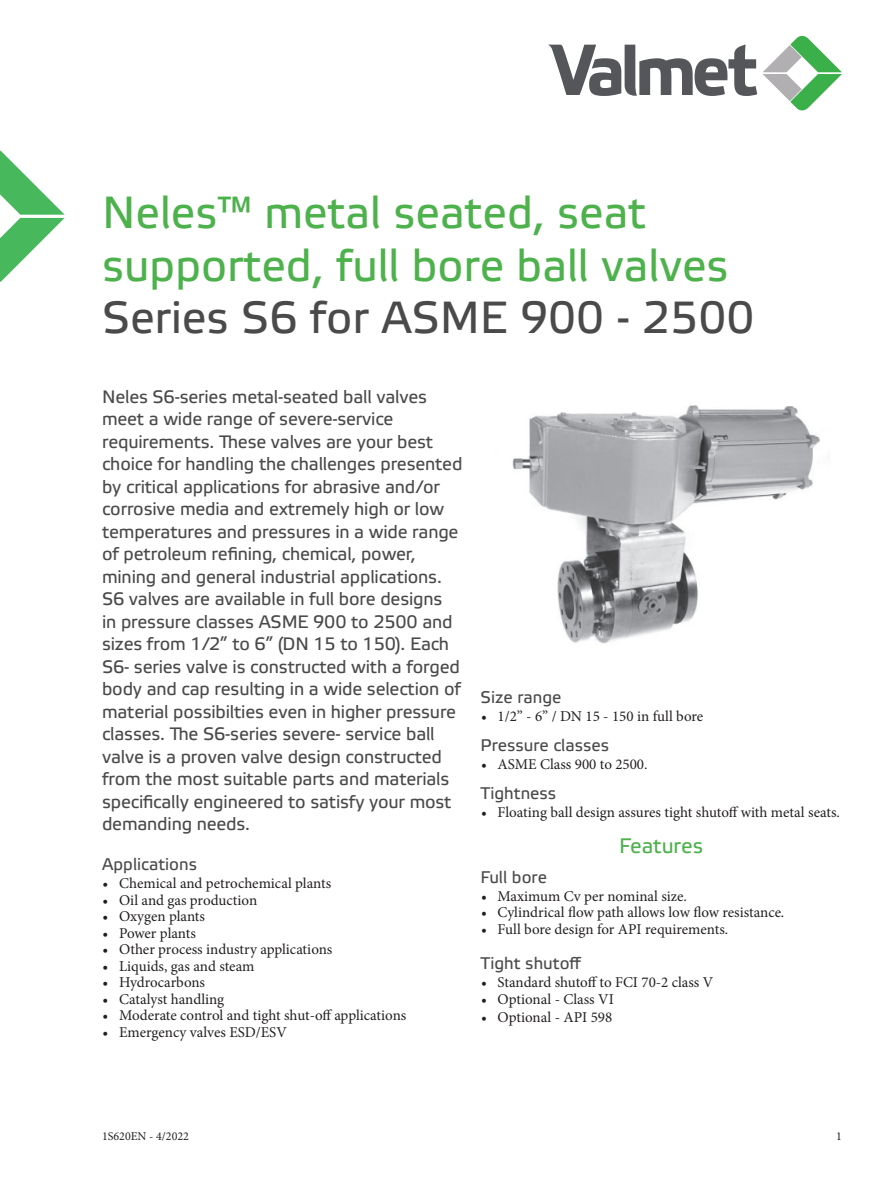
<style>
.page{position:relative;width:893px;height:1191px;background:#fff}
.page>*{position:absolute;margin:0;border:0;box-sizing:border-box;transform-origin:0 0}
.t1{font:45px/52.5px "Etelka Text Pro";color:#4db14c}
.t2{font:45px "Etelka Text Pro";color:#4a4a4a}
.t3{font:21px "Etelka Text Pro";color:#4db14c}
.t4{font:18px/22.5px "Etelka Text Pro";letter-spacing:-.01em;color:#4a4a4a}
.t5{font:16.8px "Etelka Text Pro";color:#4a4a4a}
.t6{font:15px "Minion Pro";color:#231f20}
.t7{font:12px "Minion Pro";color:#231f20}
</style>
<div class="page">
<svg style="left:549px;top:45px;width:208px;height:51px"></svg>
<svg style="left:763px;top:35px;width:79px;height:76px"></svg>
<svg style="left:0;top:150px;width:65px;height:132px"></svg>
<img style="left:512px;top:405px;width:308px;height:239px">
<h1 class="t1" style="left:102px;top:189px;width:628px">Neles™ metal seated, seat supported, full bore ball valves</h1>
<h1 class="t2" style="left:102px;top:293px;width:654px">Series S6 for ASME 900 - 2500</h1>
<p class="t4" style="left:102px;top:386px;width:362px">Neles S6-series metal-seated ball valves meet a wide range of severe-service requirements. These valves are your best choice for handling the challenges presented by critical applications for abrasive and/or corrosive media and extremely high or low temperatures and pressures in a wide range of petroleum refining, chemical, power, mining and general industrial applications.<br>S6 valves are available in full bore designs<br>in pressure classes ASME 900 to 2500 and sizes from 1/2” to 6” (DN 15 to 150). Each S6- series valve is constructed with a forged body and cap resulting in a wide selection of material possibilties even in higher pressure classes. The S6-series severe- service ball valve is a proven valve design constructed from the most suitable parts and materials specifically engineered to satisfy your most demanding needs.</p>
<p class="t5" style="left:102px;top:855px;width:97px">Applications</p>
<p class="t6" style="left:103px;top:873px;width:230px">• Chemical and petrochemical plants</p>
<p class="t6" style="left:103px;top:889px;width:156px">• Oil and gas production</p>
<p class="t6" style="left:103px;top:906px;width:104px">• Oxygen plants</p>
<p class="t6" style="left:103px;top:922px;width:95px">• Power plants</p>
<p class="t6" style="left:103px;top:939px;width:231px">• Other process industry applications</p>
<p class="t6" style="left:103px;top:955px;width:153px">• Liquids, gas and steam</p>
<p class="t6" style="left:103px;top:972px;width:104px">• Hydrocarbons</p>
<p class="t6" style="left:103px;top:988px;width:123px">• Catalyst handling</p>
<p class="t6" style="left:103px;top:1005px;width:305px">• Moderate control and tight shut-off applications</p>
<p class="t6" style="left:103px;top:1021px;width:186px">• Emergency valves ESD/ESV</p>
<p class="t5" style="left:480px;top:688px;width:82px">Size range</p>
<p class="t6" style="left:481px;top:706px;width:224px">• 1/2” - 6” / DN 15 - 150 in full bore</p>
<p class="t5" style="left:480px;top:736px;width:130px">Pressure classes</p>
<p class="t6" style="left:481px;top:754px;width:168px">• ASME Class 900 to 2500.</p>
<p class="t5" style="left:480px;top:784px;width:77px">Tightness</p>
<p class="t6" style="left:481px;top:802px;width:360px">• Floating ball design assures tight shutoff with metal seats.</p>
<p class="t3" style="left:619px;top:834px;width:85px">Features</p>
<p class="t5" style="left:480px;top:868px;width:68px">Full bore</p>
<p class="t6" style="left:481px;top:886px;width:207px">• Maximum Cv per nominal size.</p>
<p class="t6" style="left:481px;top:902px;width:305px">• Cylindrical flow path allows low flow resistance.</p>
<p class="t6" style="left:481px;top:919px;width:249px">• Full bore design for API requirements.</p>
<p class="t5" style="left:480px;top:954px;width:103px">Tight shutoff</p>
<p class="t6" style="left:481px;top:972px;width:234px">• Standard shutoff to FCI 70-2 class V</p>
<p class="t6" style="left:481px;top:989px;width:134px">• Optional - Class VI</p>
<p class="t6" style="left:481px;top:1007px;width:133px">• Optional - API 598</p>
<p class="t7" style="left:102px;top:1128px;width:88px">1S620EN - 4/2022</p>
<p class="t7" style="left:836px;top:1128px;width:7px">1</p>
</div>
